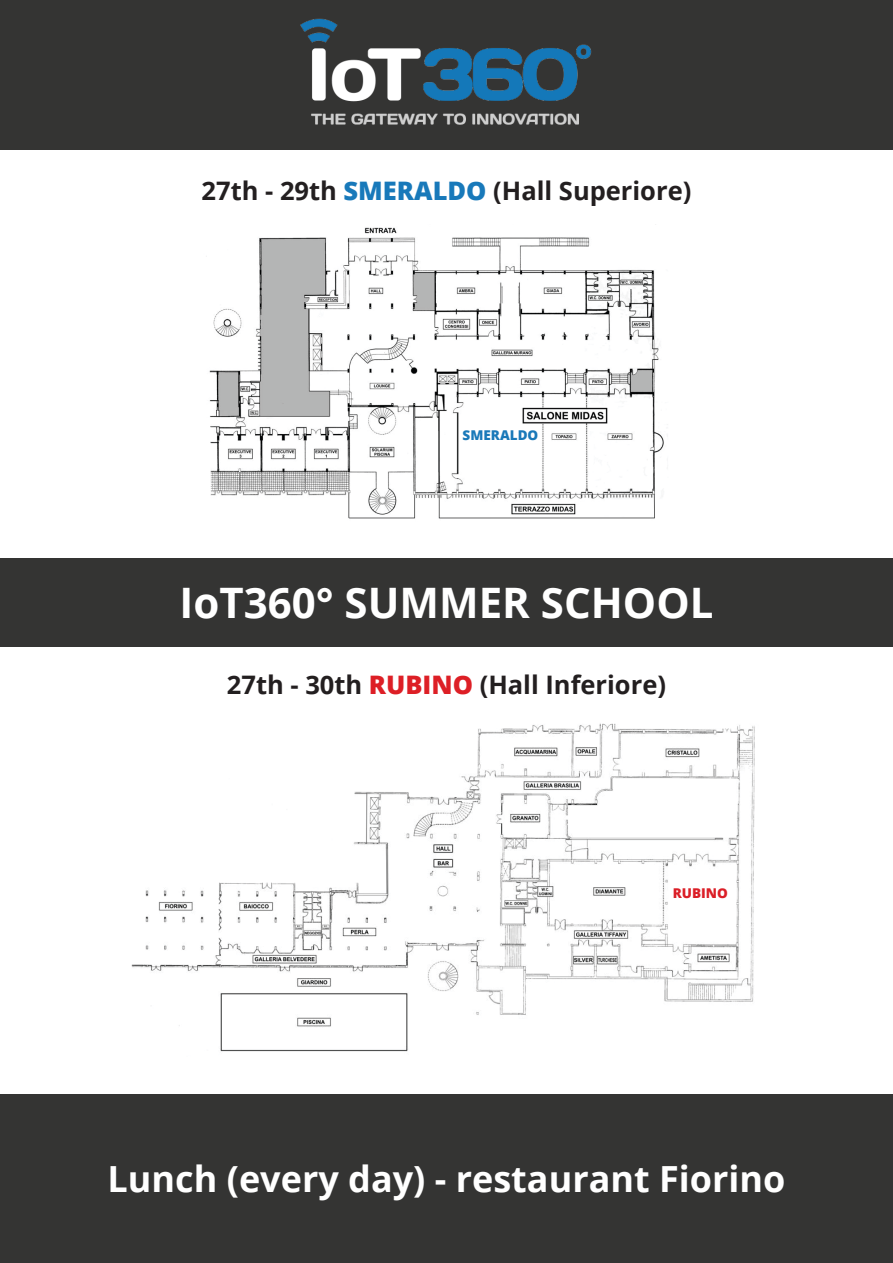
<style>
.page{position:relative;width:893px;height:1263px;background:#fff}
.page>*{position:absolute;margin:0;border:0;box-sizing:border-box;transform-origin:0 0}
.t1{font:700 42px "Open Sans";color:#fff}
.t2{font:700 36px "Open Sans";color:#fff}
.t3{font:700 25.5px "Open Sans";color:#231f20}
.t4{font:800 13.5px "Open Sans";color:#1a79b9}
.t5{font:800 13.5px "Open Sans";color:#db1f27}
.s1{font-weight:800;color:#1879ba}
.s2{font-weight:800;color:#dd1f26}
</style>
<div class="page">
<img style="left:209px;top:227px;width:455px;height:292px">
<div style="left:463px;top:430px;width:77px;height:16px;background:#fff"></div>
<div style="left:0;top:558px;width:893px;height:88px;background:#343433"></div>
<img style="left:131px;top:723px;width:624px;height:329px">
<div style="left:673px;top:888px;width:57px;height:16px;background:#fff"></div>
<div style="left:0;top:0;width:893px;height:149px;background:#343433"></div>
<img style="left:300px;top:18px;width:292px;height:107px">
<div style="left:0;top:1094px;width:893px;height:169px;background:#343433"></div>
<p class="t3" style="left:202px;top:172px;width:491px">27th - 29th <span class="s1">SMERALDO</span> (Hall Superiore)</p>
<p class="t4" style="left:463px;top:425px;width:77px">SMERALDO</p>
<p class="t1" style="left:180px;top:573px;width:535px">IoT360° SUMMER SCHOOL</p>
<p class="t3" style="left:227px;top:667px;width:441px">27th - 30th <span class="s2">RUBINO</span> (Hall Inferiore)</p>
<p class="t5" style="left:673px;top:883px;width:57px">RUBINO</p>
<p class="t2" style="left:108px;top:1154px;width:679px">Lunch (every day) - restaurant Fiorino</p>
</div>
